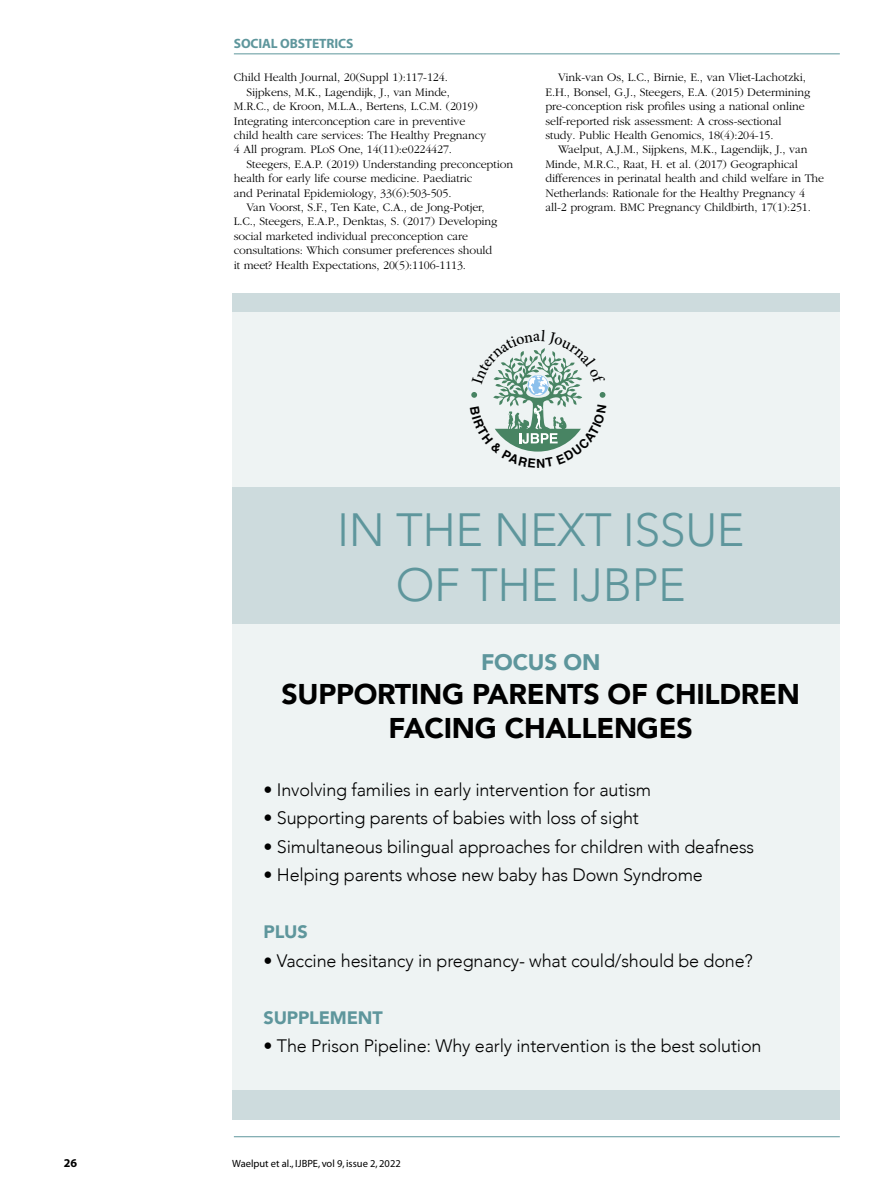
<style>
.page{position:relative;width:893px;height:1191px;background:#fff}
.page>*{position:absolute;margin:0;border:0;box-sizing:border-box;transform-origin:0 0}
.t1{font:300 46.5px/55.8px "Avenir";letter-spacing:-.01em;color:#5e969c;text-align:center}
.t2{font:900 28.5px/34.2px "Avenir";letter-spacing:-.01em;color:#000;text-align:center}
.t3{font:900 22.5px "Avenir";letter-spacing:-.01em;color:#5e969c}
.t4{font:300 18px "Avenir";letter-spacing:-.01em;color:#000}
.t5{font:900 18px "Avenir";letter-spacing:-.01em;color:#5e969c}
.t6{font:700 13.5px "Myriad";letter-spacing:-.01em;color:#5e969c}
.t7{font:300 12px/14.4px "Garamond";letter-spacing:-.01em;color:#000}
.t8{font:700 12px "Myriad";color:#000}
.t9{font:10.5px "Myriad";color:#000}
</style>
<div class="page">
<div style="left:232px;top:298px;width:608px;height:822px;background:#eef3f3"></div>
<div style="left:232px;top:488px;width:608px;height:136px;background:#cddbdd"></div>
<div style="left:232px;top:1090px;width:608px;height:30px;background:#cddbdd"></div>
<div style="left:232px;top:293px;width:608px;height:19px;background:#cddbdd"></div>
<hr style="left:234px;top:53px;width:606px;height:1px;background:#5e969c">
<hr style="left:234px;top:1136px;width:606px;height:1px;background:#5e969c">
<svg style="left:471px;top:348px;width:135px;height:104px"></svg>
<p class="t6" style="left:234px;top:36px;width:121px">SOCIAL OBSTETRICS</p>
<p class="t7" style="left:234px;top:71px;width:215px">Child Health Journal, 20(Suppl 1):117-124.</p>
<p class="t7" style="left:247px;top:85px;width:205px">Sijpkens, M.K., Lagendijk, J., van Minde,</p>
<p class="t7" style="left:234px;top:99px;width:245px">M.R.C., de Kroon, M.L.A., Bertens, L.C.M. (2019)</p>
<p class="t7" style="left:234px;top:114px;width:233px">Integrating interconception care in preventive</p>
<p class="t7" style="left:234px;top:128px;width:254px">child health care services: The Healthy Pregnancy</p>
<p class="t7" style="left:234px;top:143px;width:220px">4 All program. PLoS One, 14(11):e0224427.</p>
<p class="t7" style="left:247px;top:157px;width:268px">Steegers, E.A.P. (2019) Understanding preconception</p>
<p class="t7" style="left:234px;top:171px;width:240px">health for early life course medicine. Paediatric</p>
<p class="t7" style="left:234px;top:186px;width:219px">and Perinatal Epidemiology, 33(6):503-505.</p>
<p class="t7" style="left:247px;top:200px;width:240px">Van Voorst, S.F., Ten Kate, C.A., de Jong-Potjer,</p>
<p class="t7" style="left:234px;top:215px;width:265px">L.C., Steegers, E.A.P., Denktas, S. (2017) Developing</p>
<p class="t7" style="left:234px;top:229px;width:236px">social marketed individual preconception care</p>
<p class="t7" style="left:234px;top:243px;width:260px">consultations: Which consumer preferences should</p>
<p class="t7" style="left:234px;top:258px;width:234px">it meet? Health Expectations, 20(5):1106-1113.</p>
<p class="t7" style="left:545px;top:71px;width:266px;text-indent:13px">Vink-van Os, L.C., Birnie, E., van Vliet-Lachotzki, E.H., Bonsel, G.J., Steegers, E.A. (2015) Determining pre-conception risk profiles using a national online self-reported risk assessment: A cross-sectional study. Public Health Genomics, 18(4):204-15.</p>
<p class="t7" style="left:545px;top:143px;width:280px;text-indent:13px">Waelput, A.J.M., Sijpkens, M.K., Lagendijk, J., van Minde, M.R.C., Raat, H. et al. (2017) Geographical differences in perinatal health and child welfare in The Netherlands: Rationale for the Healthy Pregnancy 4 all-2 program. BMC Pregnancy Childbirth, 17(1):251.</p>
<h1 class="t1" style="left:337px;top:502px;width:408px">IN THE NEXT ISSUE<br>OF THE IJBPE</h1>
<h3 class="t3" style="left:481px;top:642px;width:121px">FOCUS ON</h3>
<h2 class="t2" style="left:282px;top:676px;width:520px">SUPPORTING PARENTS OF CHILDREN<br>FACING CHALLENGES</h2>
<h3 class="t4" style="left:264px;top:778px;width:389px">• Involving families in early intervention for autism</h3>
<h3 class="t4" style="left:264px;top:807px;width:377px">• Supporting parents of babies with loss of sight</h3>
<h3 class="t4" style="left:264px;top:835px;width:492px">• Simultaneous bilingual approaches for children with deafness</h3>
<h3 class="t4" style="left:264px;top:864px;width:441px">• Helping parents whose new baby has Down Syndrome</h3>
<h3 class="t5" style="left:264px;top:916px;width:46px">PLUS</h3>
<h3 class="t4" style="left:264px;top:949px;width:491px">• Vaccine hesitancy in pregnancy- what could/should be done?</h3>
<h3 class="t5" style="left:264px;top:1002px;width:121px">SUPPLEMENT</h3>
<h3 class="t4" style="left:264px;top:1035px;width:499px">• The Prison Pipeline: Why early intervention is the best solution</h3>
<p class="t8" style="left:64px;top:1156px;width:15px">26</p>
<p class="t9" style="left:232px;top:1158px;width:170px">Waelput et al., IJBPE, vol 9, issue 2, 2022</p>
</div>
